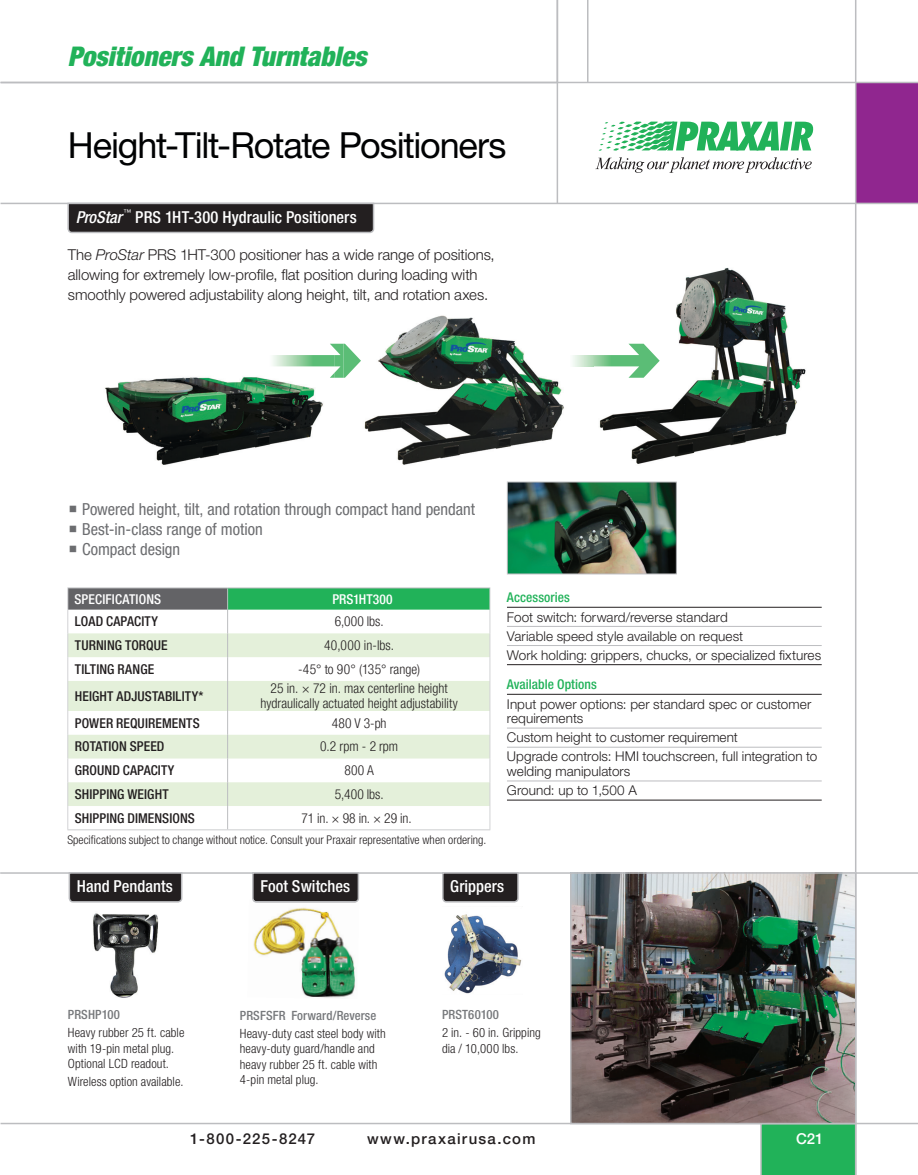
<style>
.page{position:relative;width:918px;height:1175px;background:#fff}
.page>*{position:absolute;margin:0;border:0;box-sizing:border-box;transform-origin:0 0}
.t1{font:36px "Helvetica Neue LT Std";letter-spacing:-.03em;color:#010203}
.t2{font:italic 900 condensed 27px "Helvetica Neue LT Pro";color:#21b259}
.t3{font:condensed 16.5px "Helvetica Neue LT Pro";letter-spacing:-.005em;color:#6c6d70}
.t4{font:500 condensed 16.5px "Helvetica Neue LT Std";letter-spacing:.005em;color:#fff}
.t5{font:italic 500 condensed 16.5px "Helvetica Neue LT Std";color:#fff}
.t6{font:300 15px/19.5px "Helvetica Neue LT Std";letter-spacing:-.005em;color:#231f20}
.t7{font:500 15px "Helvetica Neue LT Pro";letter-spacing:.09em;color:#231f20}
.t8{font:500 15px "Helvetica Neue LT Std";letter-spacing:.08em;color:#231f20}
.t9{font:500 15px "Helvetica Neue LT Std";color:#fff}
.t10{font:300 13.5px/19.2px "Helvetica Neue LT Std";letter-spacing:.005em;color:#231f20}
.t11{font:300 condensed 13.5px/15px "Helvetica Neue LT Pro";letter-spacing:.005em;color:#231f20;text-align:center}
.t12{font:500 condensed 13.5px "Helvetica Neue LT Pro";letter-spacing:.005em;color:#231f20}
.t13{font:500 condensed 13.5px "Helvetica Neue LT Std";letter-spacing:.005em;color:#21b259}
.t14{font:500 condensed 13.5px "Helvetica Neue LT Pro";letter-spacing:.01em;color:#fff}
.t15{font:300 condensed 12.75px/15.3px "Helvetica Neue LT Std";letter-spacing:.005em;color:#231f20}
.t16{font:500 condensed 12.75px "Helvetica Neue LT Std";letter-spacing:.005em;color:#76787b}
.t17{font:300 condensed 12px "Helvetica Neue LT Std";color:#231f20}
.t18{font:7.8px "Helvetica Neue LT Std";color:#fff}
.s1{font-style:italic}
</style>
<div class="page">
<div style="left:760px;top:1124px;width:95px;height:50px;background:#21b259"></div>
<svg style="left:0;top:0;width:557px;height:83px"></svg>
<div style="left:856px;top:83px;width:62px;height:120px;background:#90268f"></div>
<hr style="left:557px;top:0;width:1px;height:203px;background:#bcbdc0">
<hr style="left:855px;top:0;width:1px;height:1174px;background:#bcbdc0">
<hr style="left:1px;top:82px;width:917px;height:1px;background:#bcbdc0">
<hr style="left:587px;top:0;width:2px;height:82px;background:#bcbdc0">
<svg style="left:599px;top:122px;width:214px;height:29px"></svg>
<svg style="left:595px;top:157px;width:217px;height:16px"></svg>
<hr style="left:1px;top:1122px;width:917px;height:2px;background:#bcbdc0">
<hr style="left:1px;top:203px;width:917px;height:1px;background:#bcbdc0">
<svg style="left:67px;top:202px;width:308px;height:32px;background:#3c393a"></svg>
<hr style="left:507px;top:607px;width:315px;height:1px;background:#231f20">
<hr style="left:507px;top:626px;width:315px;height:1px;background:#bcbdc0">
<hr style="left:507px;top:645px;width:315px;height:1px;background:#bcbdc0">
<hr style="left:507px;top:664px;width:315px;height:1px;background:#231f20">
<hr style="left:507px;top:694px;width:315px;height:1px;background:#231f20">
<hr style="left:507px;top:727px;width:315px;height:1px;background:#bcbdc0">
<hr style="left:507px;top:747px;width:315px;height:1px;background:#bcbdc0">
<hr style="left:507px;top:780px;width:315px;height:1px;background:#bcbdc0">
<hr style="left:507px;top:799px;width:315px;height:1px;background:#231f20">
<img style="left:105px;top:377px;width:218px;height:88px">
<img style="left:344px;top:315px;width:220px;height:150px">
<img style="left:599px;top:267px;width:207px;height:197px">
<svg style="left:330px;top:344px;width:14px;height:34px"></svg>
<img style="left:270px;top:355px;width:64px;height:23px">
<img style="left:344px;top:344px;width:17px;height:34px">
<svg style="left:573px;top:355px;width:21px;height:11px"></svg>
<img style="left:594px;top:344px;width:66px;height:34px">
<hr style="left:1px;top:872px;width:917px;height:1px;background:#bcbdc0">
<div style="left:68px;top:588px;width:160px;height:21px;background:#636366"></div>
<div style="left:228px;top:588px;width:262px;height:21px;background:#21b259"></div>
<svg style="left:68px;top:609px;width:422px;height:24px"></svg>
<svg style="left:68px;top:633px;width:422px;height:78px;fill:#e4f0da"></svg>
<hr style="left:227px;top:681px;width:1px;height:30px;background:#bcbdc0">
<hr style="left:67px;top:681px;width:1px;height:30px;background:#d2d3d5">
<hr style="left:490px;top:681px;width:1px;height:30px;background:#d2d3d5">
<svg style="left:67px;top:711px;width:424px;height:118px"></svg>
<hr style="left:67px;top:829px;width:161px;height:1px;background:#cccdcf">
<hr style="left:228px;top:829px;width:262px;height:1px;background:#cccdcf">
<hr style="left:67px;top:587px;width:161px;height:1px;background:#bcbdc0">
<hr style="left:228px;top:587px;width:262px;height:1px;background:#bcbdc0">
<svg style="left:227px;top:588px;width:1px;height:93px"></svg>
<svg style="left:67px;top:588px;width:1px;height:93px"></svg>
<svg style="left:490px;top:588px;width:1px;height:93px"></svg>
<img style="left:444px;top:914px;width:78px;height:80px">
<svg style="left:68px;top:872px;width:115px;height:31px;background:#3b3839"></svg>
<img style="left:93px;top:913px;width:66px;height:85px">
<svg style="left:252px;top:873px;width:107px;height:26px;background:#2b2728"></svg>
<svg style="left:441px;top:872px;width:79px;height:31px;background:#413e3f"></svg>
<img style="left:253px;top:899px;width:106px;height:99px">
<img style="left:252px;top:899px;width:106px;height:3px">
<img style="left:509px;top:483px;width:166px;height:89px">
<div style="left:507px;top:481px;width:170px;height:93px;border:1px solid #bcbdc0"></div>
<img style="left:573px;top:875px;width:280px;height:246px">
<div style="left:570px;top:872px;width:286px;height:252px;border:2px solid #bcbdc0"></div>
<h2 class="t2" style="left:68px;top:40px;width:300px">Positioners And Turntables</h2>
<h1 class="t1" style="left:68px;top:123px;width:440px">Height-Tilt-Rotate Positioners</h1>
<p class="t5" style="left:76px;top:207px;width:48px">ProStar</p>
<p class="t18" style="left:123px;top:208px;width:9px">™</p>
<p class="t4" style="left:135px;top:207px;width:223px">PRS 1HT-300 Hydraulic Positioners</p>
<p class="t6" style="left:68px;top:245px;width:428px">The <span class="s1">ProStar</span> PRS 1HT-300 positioner has a wide range of positions, allowing for extremely low-profile, flat position during loading with smoothly powered adjustability along height, tilt, and rotation axes.</p>
<p class="t3" style="left:69px;top:499px;width:408px">○ Powered height, tilt, and rotation through compact hand pendant</p>
<p class="t3" style="left:69px;top:519px;width:196px">○ Best-in-class range of motion</p>
<p class="t3" style="left:69px;top:539px;width:113px">○ Compact design</p>
<p class="t13" style="left:507px;top:589px;width:64px">Accessories</p>
<p class="t10" style="left:507px;top:607px;width:316px">Foot switch: forward/reverse standard<br>Variable speed style available on request<br>Work holding: grippers, chucks, or specialized fixtures</p>
<p class="t13" style="left:507px;top:676px;width:91px">Available Options</p>
<p class="t10" style="left:507px;top:696px;width:306px;line-height:14.5px">Input power options: per standard spec or customer requirements</p>
<p class="t10" style="left:507px;top:727px;width:312px">Custom height to customer requirement<br>Upgrade controls: HMI touchscreen, full integration to</p>
<p class="t10" style="left:507px;top:761px;width:131px">welding manipulators<br>Ground: up to 1,500 A</p>
<p class="t14" style="left:75px;top:590px;width:88px">SPECIFICATIONS</p>
<p class="t14" style="left:332px;top:590px;width:62px">PRS1HT300</p>
<p class="t12" style="left:75px;top:613px;width:84px">LOAD CAPACITY</p>
<p class="t11" style="left:335px;top:614px;width:50px">6,000 lbs.</p>
<p class="t12" style="left:75px;top:637px;width:94px">TURNING TORQUE</p>
<p class="t11" style="left:324px;top:637px;width:71px">40,000 in-lbs.</p>
<p class="t12" style="left:75px;top:661px;width:81px">TILTING RANGE</p>
<p class="t11" style="left:298px;top:661px;width:124px">-45° to 90° (135° range)</p>
<p class="t12" style="left:75px;top:688px;width:130px">HEIGHT ADJUSTABILITY*</p>
<p class="t11" style="left:261px;top:681px;width:199px">25 in. × 72 in. max centerline height hydraulically actuated height adjustability</p>
<p class="t12" style="left:75px;top:714px;width:126px">POWER REQUIREMENTS</p>
<p class="t11" style="left:332px;top:715px;width:56px">480 V 3-ph</p>
<p class="t12" style="left:75px;top:738px;width:91px">ROTATION SPEED</p>
<p class="t11" style="left:320px;top:739px;width:79px">0.2 rpm - 2 rpm</p>
<p class="t12" style="left:75px;top:762px;width:101px">GROUND CAPACITY</p>
<p class="t11" style="left:344px;top:763px;width:31px">800 A</p>
<p class="t12" style="left:75px;top:786px;width:95px">SHIPPING WEIGHT</p>
<p class="t11" style="left:335px;top:786px;width:50px">5,400 lbs.</p>
<p class="t12" style="left:75px;top:809px;width:121px">SHIPPING DIMENSIONS</p>
<p class="t11" style="left:302px;top:810px;width:112px">71 in. × 98 in. × 29 in.</p>
<p class="t17" style="left:67px;top:832px;width:420px">Specifications subject to change without notice. Consult your Praxair representative when ordering.</p>
<p class="t4" style="left:77px;top:876px;width:98px">Hand Pendants</p>
<p class="t4" style="left:260px;top:876px;width:91px">Foot Switches</p>
<p class="t4" style="left:450px;top:876px;width:55px">Grippers</p>
<p class="t16" style="left:68px;top:1007px;width:53px">PRSHP100</p>
<p class="t15" style="left:68px;top:1025px;width:118px">Heavy rubber 25 ft. cable with 19-pin metal plug.<br>Optional LCD readout.</p>
<p class="t15" style="left:68px;top:1074px;width:117px">Wireless option available.</p>
<p class="t16" style="left:240px;top:1007px;width:138px">PRSFSFR Forward/Reverse</p>
<p class="t15" style="left:240px;top:1025px;width:147px">Heavy-duty cast steel body with heavy-duty guard/handle and heavy rubber 25 ft. cable with<br>4-pin metal plug.</p>
<p class="t16" style="left:442px;top:1007px;width:58px">PRST60100</p>
<p class="t15" style="left:442px;top:1025px;width:100px">2 in. - 60 in. Gripping dia / 10,000 lbs.</p>
<p class="t8" style="left:190px;top:1129px;width:126px">1-800-225-8247</p>
<p class="t7" style="left:367px;top:1129px;width:170px">www.praxairusa.com</p>
<p class="t9" style="left:796px;top:1129px;width:29px">C21</p>
</div>
